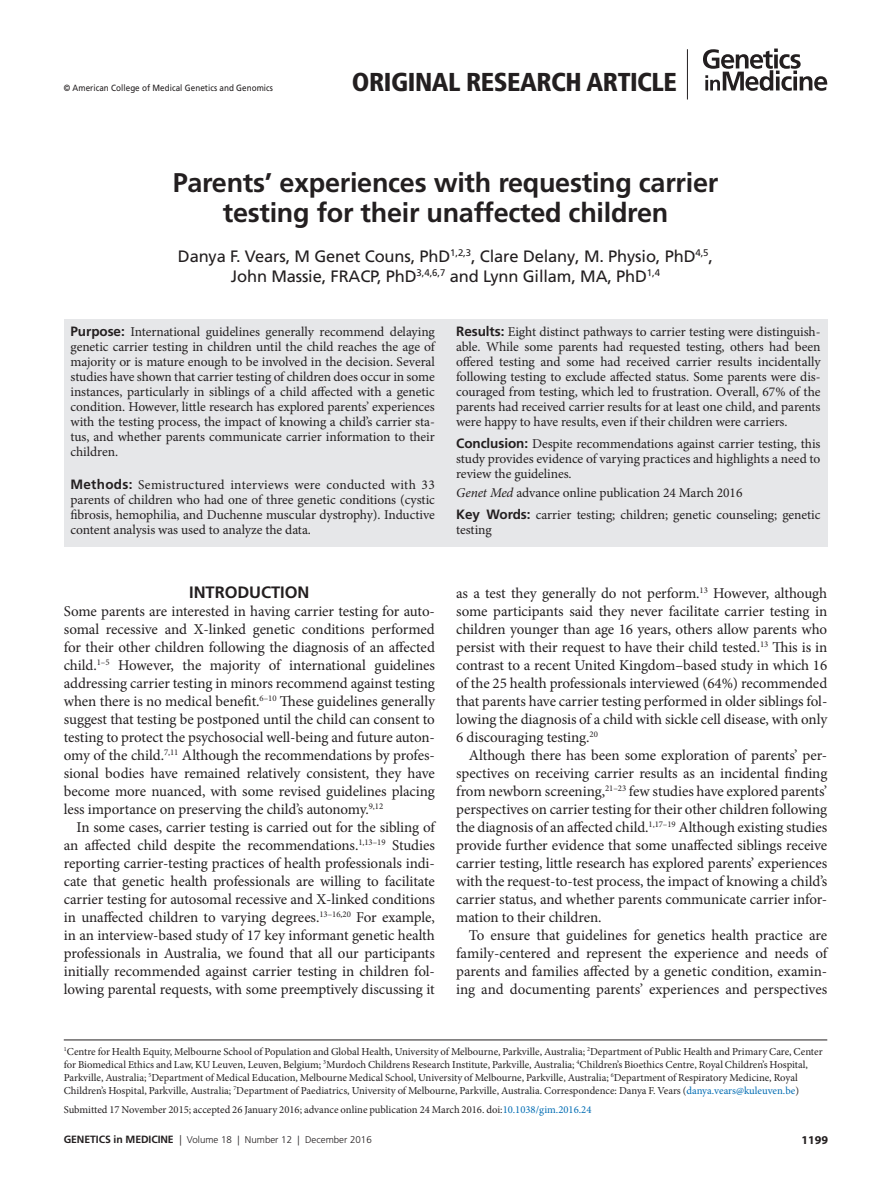
<style>
.page{position:relative;width:893px;height:1187px;background:#fff}
.page>*{position:absolute;margin:0;border:0;box-sizing:border-box;transform-origin:0 0}
.t1{font:700 27px/30px "Frutiger LT Pro";letter-spacing:-.01em;color:#231f20;text-align:center}
.t2{font:900 condensed 25.8px "Frutiger LT Pro";letter-spacing:-.02em;color:#231f20}
.t3{font:16.5px/19.8px "Frutiger LT Pro";letter-spacing:-.01em;color:#231f20;text-align:center}
.t4{font:700 16.5px "Frutiger LT Pro";letter-spacing:-.005em;color:#231f20}
.t5{font:15px/18px "Minion Pro";letter-spacing:-.005em;color:#231f20;text-align:justify}
.t6{font:13.5px/15px "Minion Pro";letter-spacing:-.005em;color:#231f20;text-align:justify}
.t7{font:700 12px "Myriad Pro";color:#231f20}
.t8{font:10.65px/12.9px "Minion Pro";color:#231f20}
.t9{font:700 10.5px "Frutiger LT Pro";letter-spacing:-.01em;color:#231f20}
.t10{font:300 9.75px "Frutiger LT Pro";color:#231f20}
.t11{font:9px "Frutiger LT Pro";letter-spacing:.005em;color:#231f20;scale:.9 1}
.s1{font-family:"Frutiger LT Pro";font-weight:700}
.s2{font-style:italic}
.s3{color:#006cb3}
.s4{font-weight:700;font-size:10.5px}
.s5{font-size:10.5px}
</style>
<div class="page">
<hr style="left:687px;top:49px;width:1px;height:50px;background:#231f20">
<svg style="left:703px;top:49px;width:124px;height:42px"></svg>
<div style="left:64px;top:319px;width:763px;height:227px;background:#e6e7e9"></div>
<hr style="left:64px;top:1039px;width:763px;height:1px;background:#231f20">
<p class="t11" style="left:64px;top:82px;width:234px">© American College of Medical Genetics and Genomics</p>
<h2 class="t2" style="left:352px;top:66px;width:326px">ORIGINAL RESEARCH ARTICLE</h2>
<h1 class="t1" style="left:173px;top:167px;width:547px">Parents’ experiences with requesting carrier testing for their unaffected children</h1>
<p class="t3" style="left:178px;top:246px;width:537px">Danya F. Vears, M Genet Couns, PhD<sup>1,2,3</sup>, Clare Delany, M. Physio, PhD<sup>4,5</sup>,<br>John Massie, FRACP, PhD<sup>3,4,6,7</sup> and Lynn Gillam, MA, PhD<sup>1,4</sup></p>
<p class="t6" style="left:71px;top:324px;width:366px"><span class="s1">Purpose:</span> International guidelines generally recommend delaying genetic carrier testing in children until the child reaches the age of majority or is mature enough to be involved in the decision. Several studies have shown that carrier testing of children does occur in some instances, particularly in siblings of a child affected with a genetic condition. However, little research has explored parents’ experiences with the testing process, the impact of knowing a child’s carrier sta&shy;tus, and whether parents communicate carrier information to their children.</p>
<p class="t6" style="left:71px;top:477px;width:366px"><span class="s1">Methods:</span> Semistructured interviews were conducted with 33 parents of children who had one of three genetic conditions (cystic fibrosis, hemophilia, and Duchenne muscular dystrophy). Inductive content analysis was used to analyze the data.</p>
<p class="t4" style="left:189px;top:582px;width:122px">INTRODUCTION</p>
<p class="t5" style="left:64px;top:602px;width:373px">Some parents are interested in having carrier testing for auto&shy;somal recessive and X-linked genetic conditions performed for their other children following the diagnosis of an affected child.<sup>1–5</sup> However, the majority of international guidelines addressing carrier testing in minors recommend against testing when there is no medical benefit.<sup>6–10</sup> These guidelines generally suggest that testing be postponed until the child can consent to testing to protect the psychosocial well-being and future auton&shy;omy of the child.<sup>7,11</sup> Although the recommendations by profes&shy;sional bodies have remained relatively consistent, they have become more nuanced, with some revised guidelines placing less importance on preserving the child’s autonomy.<sup>9,12</sup></p>
<p class="t5" style="left:64px;top:818px;width:373px;text-indent:13px">In some cases, carrier testing is carried out for the sibling of an affected child despite the recommendations.<sup>1,13–19</sup> Studies reporting carrier-testing practices of health professionals indi&shy;cate that genetic health professionals are willing to facilitate carrier testing for autosomal recessive and X-linked conditions in unaffected children to varying degrees.<sup>13–16,20</sup> For example, in an interview-based study of 17 key informant genetic health professionals in Australia, we found that all our participants initially recommended against carrier testing in children fol&shy;lowing parental requests, with some preemptively discussing it</p>
<p class="t6" style="left:456px;top:324px;width:366px"><span class="s1">Results:</span> Eight distinct pathways to carrier testing were distinguish&shy;able. While some parents had requested testing, others had been offered testing and some had received carrier results incidentally following testing to exclude affected status. Some parents were dis&shy;couraged from testing, which led to frustration. Overall, 67% of the parents had received carrier results for at least one child, and parents were happy to have results, even if their children were carriers.</p>
<p class="t6" style="left:456px;top:435px;width:366px"><span class="s1">Conclusion:</span> Despite recommendations against carrier testing, this study provides evidence of varying practices and highlights a need to review the guidelines.</p>
<p class="t6" style="left:456px;top:482px;width:366px;line-height:21.8px"><span class="s2">Genet Med</span> advance online publication 24 March 2016<br><span class="s1">Key Words:</span> carrier testing; children; genetic counseling; genetic</p>
<p class="t6" style="left:456px;top:522px;width:37px">testing</p>
<p class="t5" style="left:456px;top:584px;width:373px">as a test they generally do not perform.<sup>13</sup> However, although some participants said they never facilitate carrier testing in children younger than age 16 years, others allow parents who persist with their request to have their child tested.<sup>13</sup> This is in contrast to a recent United Kingdom–based study in which 16 of the 25 health professionals interviewed (64%) recommended that parents have carrier testing performed in older siblings fol&shy;lowing the diagnosis of a child with sickle cell disease, with only 6 discouraging testing.<sup>20</sup></p>
<p class="t5" style="left:456px;top:746px;width:373px;text-indent:13px">Although there has been some exploration of parents’ per&shy;spectives on receiving carrier results as an incidental finding from newborn screening,<sup>21–23</sup> few studies have explored parents’ perspectives on carrier testing for their other children following the diagnosis of an affected child.<sup>1,17–19</sup> Although existing studies provide further evidence that some unaffected siblings receive carrier testing, little research has explored parents’ experiences with the request-to-test process, the impact of knowing a child’s carrier status, and whether parents communicate carrier infor&shy;mation to their children.</p>
<p class="t5" style="left:456px;top:926px;width:373px;text-indent:13px">To ensure that guidelines for genetics health practice are family-centered and represent the experience and needs of parents and families affected by a genetic condition, examin&shy;ing and documenting parents’ experiences and perspectives</p>
<p class="t8" style="left:64px;top:1045px;width:760px"><sup>1</sup>Centre for Health Equity, Melbourne School of Population and Global Health, University of Melbourne, Parkville, Australia; <sup>2</sup>Department of Public Health and Primary Care, Center for Biomedical Ethics and Law, KU Leuven, Leuven, Belgium; <sup>3</sup>Murdoch Childrens Research Institute, Parkville, Australia; <sup>4</sup>Children’s Bioethics Centre, Royal Children’s Hospital, Parkville, Australia; <sup>5</sup>Department of Medical Education, Melbourne Medical School, University of Melbourne, Parkville, Australia; <sup>6</sup>Department of Respiratory Medicine, Royal Children’s Hospital, Parkville, Australia; <sup>7</sup>Department of Paediatrics, University of Melbourne, Parkville, Australia. Correspondence: Danya F. Vears (<span class="s3">danya.vears@kuleuven.be</span>)</p>
<p class="t8" style="left:64px;top:1103px;width:529px">Submitted 17 November 2015; accepted 26 January 2016; advance online publication 24 March 2016. doi:<span class="s3">10.1038/gim.2016.24</span></p>
<p class="t9" style="left:64px;top:1133px;width:84px">Genetics in medicin</p>
<p class="t10" style="left:168px;top:1134px;width:205px"><span class="s4">e</span> <span class="s5">|</span> Volume 18 | Number 12 | December 2016</p>
<p class="t7" style="left:802px;top:1132px;width:28px">1199</p>
</div>
